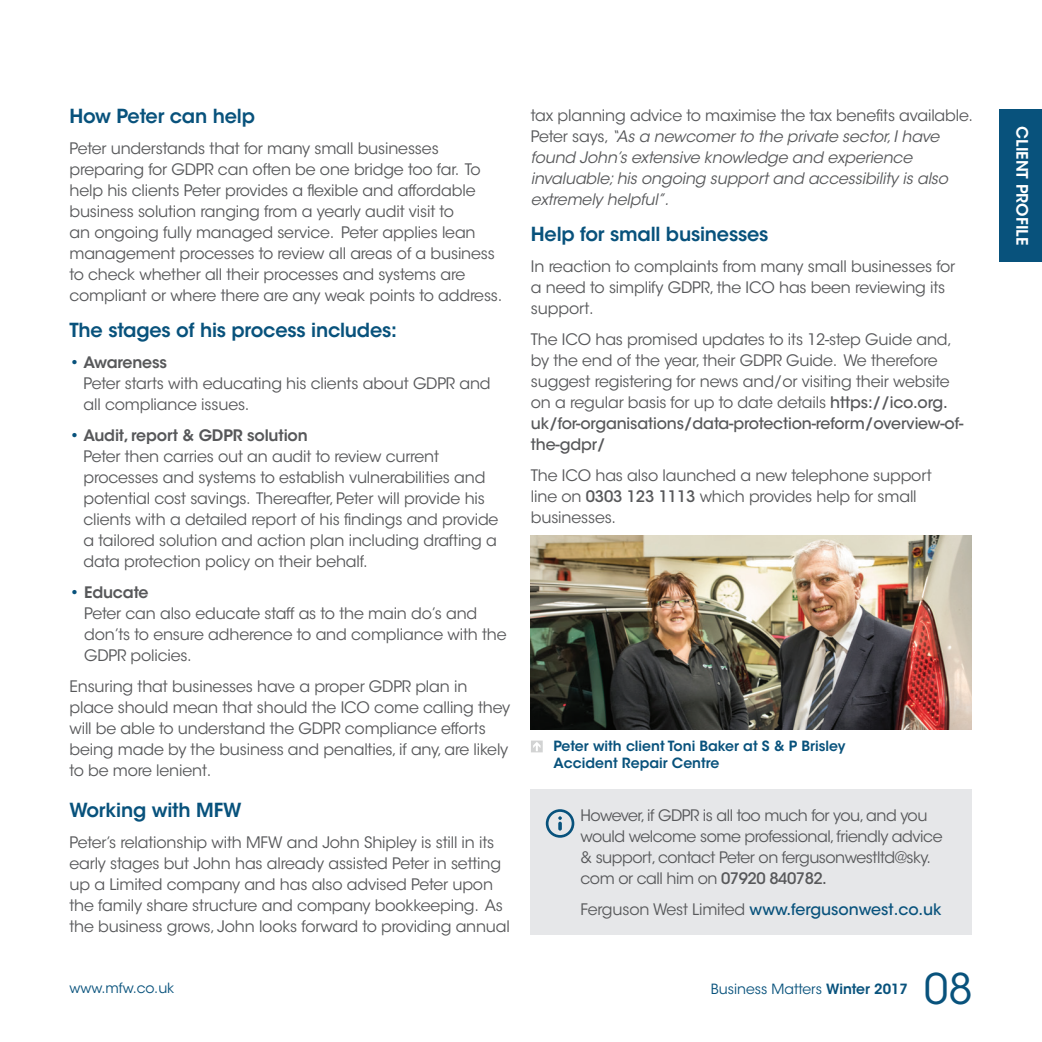
<style>
.page{position:relative;width:1042px;height:1042px;background:#fff}
.page>*{position:absolute;margin:0;border:0;box-sizing:border-box;transform-origin:0 0}
.t1{font:42px "ITC Avant Garde Std";color:#08527c}
.t2{font:600 19.25px "ITC Avant Garde Std";letter-spacing:-.01em;color:#08527c}
.t3{font:15.75px/21px "ITC Avant Garde Std";letter-spacing:-.01em;color:#57585a}
.t4{font:italic 15.75px/21px "ITC Avant Garde Std";letter-spacing:-.01em;color:#57585a}
.t5{font:15.75px/21px "ITC Avant Garde Std";letter-spacing:-.03em;color:#57585a}
.t6{font:500 15.75px "ITC Avant Garde Std";color:#08527c}
.t7{font:600 15.75px "ITC Avant Garde Std";color:#fff}
.t8{font:600 14px/16.8px "ITC Avant Garde Std";color:#08527c}
.t9{font:14px "ITC Avant Garde Std";color:#08527c}
.s1{font-weight:600;color:#08527c}
.s2{font-weight:600}
.s3{font-style:normal}
.s4{font-weight:500}
.s5{font-weight:400;color:#57585a}
</style>
<div class="page">
<div style="left:999px;top:109px;width:43px;height:153px;background:#08527c"></div>
<div style="left:531px;top:789px;width:441px;height:145px;background:#e6e7e9"></div>
<svg style="left:546px;top:809px;width:28px;height:29px"></svg>
<svg style="left:531px;top:740px;width:12px;height:12px"></svg>
<img style="left:531px;top:536px;width:441px;height:193px">
<p class="t2" style="left:69px;top:104px;width:187px">How Peter can help</p>
<p class="t3" style="left:69px;top:138px;width:434px">Peter understands that for many small businesses preparing for GDPR can often be one bridge too far. To help his clients Peter provides a flexible and affordable business solution ranging from a yearly audit visit to<br>an ongoing fully managed service. Peter applies lean management processes to review all areas of a business to check whether all their processes and systems are compliant or where there are any weak points to address.</p>
<p class="t2" style="left:69px;top:318px;width:329px">The stages of his process includes:</p>
<p class="t3" style="left:83px;top:352px;width:409px;text-indent:-14px"><span class="s1">•</span> <span class="s2">Awareness<br></span>Peter starts with educating his clients about GDPR and all compliance issues.</p>
<p class="t3" style="left:83px;top:425px;width:416px;text-indent:-14px"><span class="s1">•</span> <span class="s2">Audit, report &amp; GDPR solution<br></span>Peter then carries out an audit to review current processes and systems to establish vulnerabilities and potential cost savings. Thereafter, Peter will provide his clients with a detailed report of his findings and provide a tailored solution and action plan including drafting a data protection policy on their behalf.</p>
<p class="t3" style="left:84px;top:582px;width:424px;text-indent:-15px"><span class="s1">•</span> <span class="s2">Educate<br></span>Peter can also educate staff as to the main do’s and don’ts to ensure adherence to and compliance with the<br>GDPR policies.</p>
<p class="t3" style="left:69px;top:676px;width:442px">Ensuring that businesses have a proper GDPR plan in place should mean that should the ICO come calling they will be able to understand the GDPR compliance efforts being made by the business and penalties, if any, are likely to be more lenient.</p>
<p class="t2" style="left:69px;top:797px;width:174px">Working with MFW</p>
<p class="t3" style="left:69px;top:832px;width:442px">Peter’s relationship with MFW and John Shipley is still in its early stages but John has already assisted Peter in setting up a Limited company and has also advised Peter upon the family share structure and company bookkeeping. As the business grows, John looks forward to providing annual</p>
<p class="t4" style="left:531px;top:105px;width:444px"><span class="s3">tax planning advice to maximise the tax benefits available.<br>Peter says,</span> “As a newcomer to the private sector, I have found John’s extensive knowledge and experience invaluable; his ongoing support and accessibility is also extremely helpful”.</p>
<p class="t2" style="left:531px;top:221px;width:239px">Help for small businesses</p>
<p class="t3" style="left:531px;top:256px;width:426px">In reaction to complaints from many small businesses for a need to simplify GDPR, the ICO has been reviewing its support.</p>
<p class="t3" style="left:531px;top:329px;width:434px">The ICO has promised updates to its 12-step Guide and, by the end of the year, their GDPR Guide. We therefore suggest registering for news and/or visiting their website on a regular basis for up to date details <span class="s4">https://ico.org. uk/for-organisations/data-protection-reform/overview-of&shy;the-gdpr/</span></p>
<p class="t3" style="left:531px;top:464px;width:402px">The ICO has also launched a new telephone support line on <span class="s4">0303 123 1113</span> which provides help for small businesses.</p>
<p class="t8" style="left:553px;top:737px;width:293px">Peter with client Toni Baker at S &amp; P Brisley<br>Accident Repair Centre</p>
<p class="t5" style="left:580px;top:805px;width:363px">However, if GDPR is all too much for you, and you would welcome some professional, friendly advice &amp; support, contact Peter on fergusonwestltd@sky. com or call him on <span class="s4">07920 840782.</span></p>
<p class="t6" style="left:580px;top:899px;width:362px"><span class="s5">Ferguson West Limited</span> www.fergusonwest.co.uk</p>
<p class="t9" style="left:69px;top:979px;width:106px">www.mfw.co.uk</p>
<p class="t9" style="left:711px;top:980px;width:199px">Business Matters <span class="s2">Winter 2017</span></p>
<h1 class="t1" style="left:924px;top:963px;width:50px">08</h1>
<p class="t7" style="left:1032px;top:126px;width:120px;rotate:90deg">CLIENT PROFILE</p>
</div>
